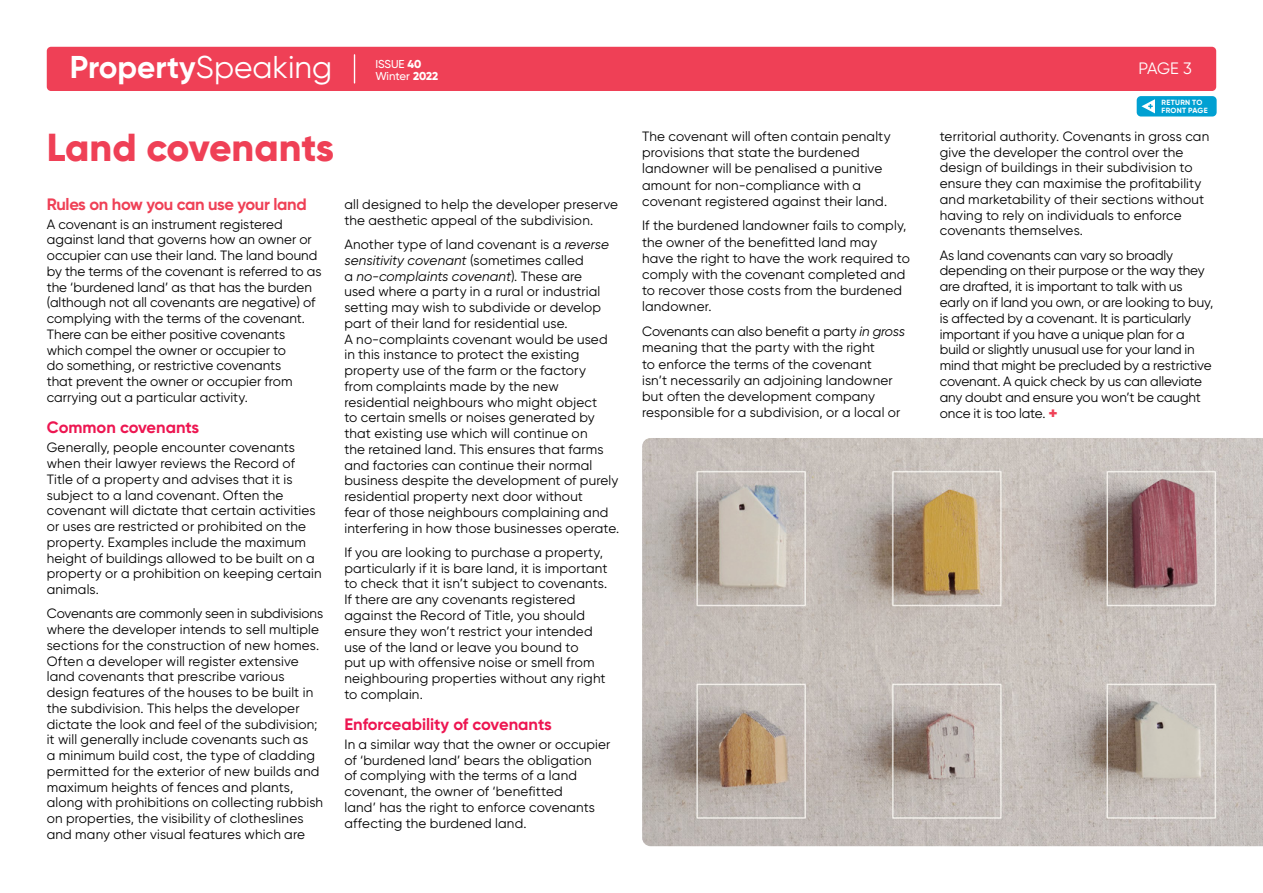
<style>
.page{position:relative;width:1263px;height:893px;background:#fff}
.page>*{position:absolute;margin:0;border:0;box-sizing:border-box;transform-origin:0 0}
.t1{font:800 39px "Gilroy";color:#ef4056}
.t2{font:700 31.5px "Gilroy";color:#fff}
.t3{font:700 16.5px "Gilroy";color:#ed1651}
.t4{font:700 16.5px "Gilroy";letter-spacing:-.02em;color:#ef4056}
.t5{font:16.5px "Gilroy";color:#fff}
.t6{font:13.5px/15.8px "Gilroy";letter-spacing:.01em;color:#000}
.t7{font:500 11.4px/12.5px "Gilroy";color:#fff}
.t8{font:700 7.5px/7.5px "Gilroy";letter-spacing:.035em;color:#fff}
.s1{font-weight:400}
.s2{font-weight:800}
.s3{font-style:italic}
.s4{font-weight:800;font-size:16.5px;color:#ef4056}
</style>
<div class="page">
<img style="left:642px;top:438px;width:621px;height:408px">
<div style="left:47px;top:47px;width:1169px;height:44px;background:#ef4056;border-radius:4px"></div>
<svg style="left:354px;top:55px;width:1px;height:28px"></svg>
<div style="left:1137px;top:96px;width:79px;height:21px;background:#00a0d2;border-radius:4px"></div>
<svg style="left:1141px;top:99px;width:14px;height:14px"></svg>
<h2 class="t2" style="left:70px;top:48px;width:264px">Property<span class="s1">Speaking</span></h2>
<p class="t5" style="left:1138px;top:58px;width:55px">PAGE 3</p>
<p class="t7" style="left:375px;top:57px;width:64px">ISSUE <span class="s2">40<br></span>Winter <span class="s2">2022</span></p>
<h1 class="t1" style="left:47px;top:123px;width:289px">Land covenants</h1>
<p class="t4" style="left:47px;top:194px;width:261px">Rules on how you can use your land</p>
<p class="t6" style="left:47px;top:216px;width:276px">A covenant is an instrument registered against land that governs how an owner or occupier can use their land. The land bound by the terms of the covenant is referred to as the ‘burdened land’ as that has the burden (although not all covenants are negative) of complying with the terms of the covenant.<br>There can be either positive covenants which compel the owner or occupier to<br>do something, or restrictive covenants<br>that prevent the owner or occupier from carrying out a particular activity.</p>
<p class="t3" style="left:47px;top:417px;width:154px">Common covenants</p>
<p class="t6" style="left:47px;top:439px;width:276px">Generally, people encounter covenants when their lawyer reviews the Record of Title of a property and advises that it is subject to a land covenant. Often the covenant will dictate that certain activities or uses are restricted or prohibited on the property. Examples include the maximum height of buildings allowed to be built on a property or a prohibition on keeping certain animals.</p>
<p class="t6" style="left:47px;top:606px;width:278px">Covenants are commonly seen in subdivisions where the developer intends to sell multiple sections for the construction of new homes.<br>Often a developer will register extensive land covenants that prescribe various design features of the houses to be built in the subdivision. This helps the developer dictate the look and feel of the subdivision; it will generally include covenants such as<br>a minimum build cost, the type of cladding permitted for the exterior of new builds and maximum heights of fences and plants, along with prohibitions on collecting rubbish on properties, the visibility of clotheslines and many other visual features which are</p>
<p class="t6" style="left:344px;top:196px;width:275px">all designed to help the developer preserve the aesthetic appeal of the subdivision.</p>
<p class="t6" style="left:344px;top:236px;width:276px">Another type of land covenant is a <span class="s3">reverse sensitivity covenant</span> (sometimes called<br>a <span class="s3">no-complaints covenant</span>). These are<br>used where a party in a rural or industrial setting may wish to subdivide or develop part of their land for residential use.<br>A no-complaints covenant would be used in this instance to protect the existing property use of the farm or the factory<br>from complaints made by the new residential neighbours who might object<br>to certain smells or noises generated by that existing use which will continue on<br>the retained land. This ensures that farms and factories can continue their normal business despite the development of purely residential property next door without<br>fear of those neighbours complaining and interfering in how those businesses operate.</p>
<p class="t6" style="left:344px;top:544px;width:265px">If you are looking to purchase a property, particularly if it is bare land, it is important to check that it isn’t subject to covenants.<br>If there are any covenants registered against the Record of Title, you should ensure they won’t restrict your intended use of the land or leave you bound to<br>put up with offensive noise or smell from neighbouring properties without any right to complain.</p>
<p class="t3" style="left:344px;top:714px;width:209px">Enforceability of covenants</p>
<p class="t6" style="left:344px;top:736px;width:268px">In a similar way that the owner or occupier of ‘burdened land’ bears the obligation<br>of complying with the terms of a land covenant, the owner of ‘benefitted<br>land’ has the right to enforce covenants affecting the burdened land.</p>
<p class="t6" style="left:642px;top:128px;width:250px;line-height:16.2px">The covenant will often contain penalty provisions that state the burdened landowner will be penalised a punitive amount for non-compliance with a covenant registered against their land.</p>
<p class="t6" style="left:642px;top:217px;width:269px;line-height:16.2px">If the burdened landowner fails to comply, the owner of the benefitted land may have the right to have the work required to comply with the covenant completed and to recover those costs from the burdened landowner.</p>
<p class="t6" style="left:642px;top:323px;width:264px;line-height:16.2px">Covenants can also benefit a party <span class="s3">in gross </span>meaning that the party with the right<br>to enforce the terms of the covenant<br>isn’t necessarily an adjoining landowner but often the development company responsible for a subdivision, or a local or</p>
<p class="t8" style="left:1161px;top:99px;width:48px">RETURN TO<br>FRONT PAGE</p>
<p class="t6" style="left:940px;top:128px;width:271px">territorial authority. Covenants in gross can give the developer the control over the design of buildings in their subdivision to ensure they can maximise the profitability and marketability of their sections without having to rely on individuals to enforce covenants themselves.</p>
<p class="t6" style="left:940px;top:247px;width:275px">As land covenants can vary so broadly depending on their purpose or the way they are drafted, it is important to talk with us early on if land you own, or are looking to buy, is affected by a covenant. It is particularly important if you have a unique plan for a build or slightly unusual use for your land in mind that might be precluded by a restrictive covenant. A quick check by us can alleviate any doubt and ensure you won’t be caught once it is too late. <span class="s4">+</span></p>
</div>
